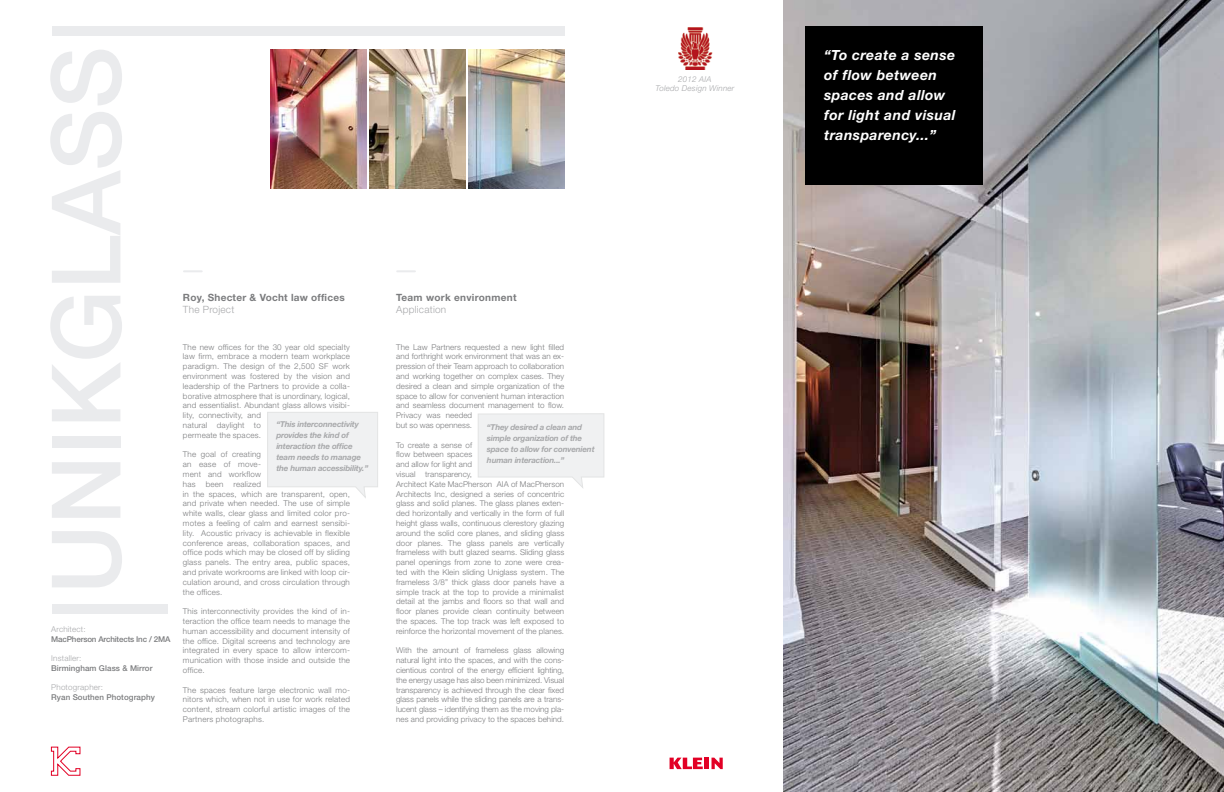
<style>
.page{position:relative;width:1224px;height:792px;background:#fff}
.page>*{position:absolute;margin:0;border:0;box-sizing:border-box;transform-origin:0 0}
.t1{font:500 96px "Helvetica Neue";color:#eaebed}
.t2{font:italic 700 14px/20px "Helvetica Neue";letter-spacing:.03em;color:#fff}
.t3{font:700 10px "Helvetica Neue";letter-spacing:.025em;color:#7b7c7e}
.t4{font:300 10px "Helvetica Neue";letter-spacing:.025em;color:#a7a8aa}
.t5{font:300 8px/9.8px "Helvetica Neue";letter-spacing:.01em;color:#7b7c7e}
.t6{font:italic 700 8px/11px "Helvetica Neue";letter-spacing:-.02em;color:#a7a8aa}
.t7{font:500 8px "Helvetica Neue";letter-spacing:.01em;color:#7b7c7e}
.t8{font:300 8px "Helvetica Neue";letter-spacing:.025em;color:#a7a8aa}
.t9{font:500 8px "Helvetica Neue";letter-spacing:-.02em;color:#7b7c7e}
.t10{font:italic 300 8px/9.6px "Helvetica Neue";letter-spacing:.025em;color:#a7a8aa;text-align:center}
</style>
<div class="page">
<div style="left:52px;top:26px;width:512px;height:10px;background:#eaebed"></div>
<img style="left:784px;top:0;width:440px;height:792px">
<svg style="left:397px;top:270px;width:18px;height:2px"></svg>
<svg style="left:184px;top:270px;width:18px;height:2px"></svg>
<svg style="left:670px;top:758px;width:33px;height:11px"></svg>
<hr style="left:705px;top:758px;width:4px;height:11px;background:#e20025">
<svg style="left:712px;top:758px;width:11px;height:11px"></svg>
<svg style="left:51px;top:747px;width:29px;height:29px"></svg>
<div style="left:52px;top:604px;width:115px;height:10px;background:#eaebed"></div>
<div style="left:805px;top:26px;width:178px;height:159px;background:#000"></div>
<svg style="left:267px;top:412px;width:111px;height:86px"></svg>
<svg style="left:478px;top:413px;width:126px;height:75px"></svg>
<img style="left:468px;top:50px;width:96px;height:138px">
<img style="left:271px;top:49px;width:96px;height:139px">
<img style="left:370px;top:50px;width:96px;height:138px">
<img style="left:678px;top:28px;width:35px;height:41px">
<h1 class="t1" style="left:29px;top:594px;width:549px;rotate:-90deg">UNIKGLASS</h1>
<h2 class="t2" style="left:824px;top:45px;width:133px">“To create a sense of flow between spaces and allow for light and visual transparency...”</h2>
<p class="t10" style="left:655px;top:74px;width:80px">2012 AIA<br>Toledo Design Winner</p>
<p class="t3" style="left:183px;top:291px;width:163px">Roy, Shecter &amp; Vocht law offices</p>
<p class="t4" style="left:183px;top:303px;width:53px">The Project</p>
<p class="t5" style="left:183px;top:342px;width:169px">The new offices for the 30 year old specialty law firm, embrace a modern team workplace paradigm. The design of the 2,500 SF work environment was fostered by the vision and leadership of the Partners to provide a colla&shy;borative atmosphere that is unordinary, logical, and essentialist. Abundant glass allows visibi&shy;lity, connectivity, and<br>natural daylight to<br>permeate the spaces.</p>
<p class="t5" style="left:183px;top:449px;width:80px;text-align:justify">The goal of creating an ease of move&shy;ment and workflow has</p>
<p class="t3" style="left:396px;top:291px;width:122px">Team work environment</p>
<p class="t4" style="left:396px;top:303px;width:52px">Application</p>
<p class="t5" style="left:396px;top:342px;width:170px">The Law Partners requested a new light filled and forthright work environment that was an ex&shy;pression of their Team approach to collaboration and working together on complex cases. They desired a clean and simple organization of the space to allow for convenient human interaction and seamless document management to flow.<br>Privacy was needed<br>but so was openness.</p>
<p class="t5" style="left:396px;top:440px;width:170px">To create a sense of<br>flow between spaces<br>and allow for light and<br>visual transparency,<br>Architect Kate MacPherson AIA of MacPherson Architects Inc, designed a series of concentric glass and solid planes. The glass planes exten&shy;ded horizontally and vertically in the form of full height glass walls, continuous clerestory glazing around the solid core planes, and sliding glass door planes. The glass panels are vertically frameless with butt glazed seams. Sliding glass panel openings from zone to zone were crea&shy;ted with the Klein sliding Uniglass system. The frameless 3/8” thick glass door panels have a simple track at the top to provide a minimalist detail at the jambs and floors so that wall and floor planes provide clean continuity between the spaces. The top track was left exposed to reinforce the horizontal movement of the planes.</p>
<p class="t5" style="left:396px;top:645px;width:170px;text-align:justify">With the amount of frameless glass allowing natural light into the spaces, and with the cons&shy;cientious control of the energy efficient lighting, the energy usage has also been minimized. Visual transparency is achieved through the clear fixed glass panels while the sliding panels are a trans&shy;lucent glass – identifying them as the moving pla&shy;nes and providing privacy to the spaces behind.</p>
<p class="t6" style="left:276px;top:419px;width:93px">“This interconnectivity provides the kind of interaction the office team needs to manage the human accessibility.”</p>
<p class="t6" style="left:487px;top:421px;width:109px">“They desired a clean and simple organization of the space to allow for convenient human interaction...”</p>
<p class="t5" style="left:183px;top:479px;width:169px;text-indent:51px">realized<br>in the spaces, which are transparent, open, and private when needed. The use of simple white walls, clear glass and limited color pro&shy;motes a feeling of calm and earnest sensibi&shy;lity. Acoustic privacy is achievable in flexible conference areas, collaboration spaces, and office pods which may be closed off by sliding glass panels. The entry area, public spaces, and private workrooms are linked with loop cir&shy;culation around, and cross circulation through the offices.</p>
<p class="t5" style="left:183px;top:606px;width:169px;text-align:justify">This interconnectivity provides the kind of in&shy;teraction the office team needs to manage the human accessibility and document intensity of the office. Digital screens and technology are integrated in every space to allow intercom&shy;munication with those inside and outside the office.</p>
<p class="t5" style="left:183px;top:685px;width:169px;text-align:justify">The spaces feature large electronic wall mo&shy;nitors which, when not in use for work related content, stream colorful artistic images of the Partners photographs.</p>
<p class="t5" style="left:206px;top:479px;width:19px">been</p>
<p class="t8" style="left:51px;top:625px;width:36px">Architect:</p>
<p class="t9" style="left:51px;top:634px;width:121px">MacPherson Architects Inc / 2MA</p>
<p class="t8" style="left:51px;top:653px;width:32px">Installer:</p>
<p class="t7" style="left:51px;top:663px;width:103px">Birmingham Glass &amp; Mirror</p>
<p class="t8" style="left:51px;top:682px;width:53px">Photographer:</p>
<p class="t7" style="left:51px;top:692px;width:105px">Ryan Southen Photography</p>
</div>
